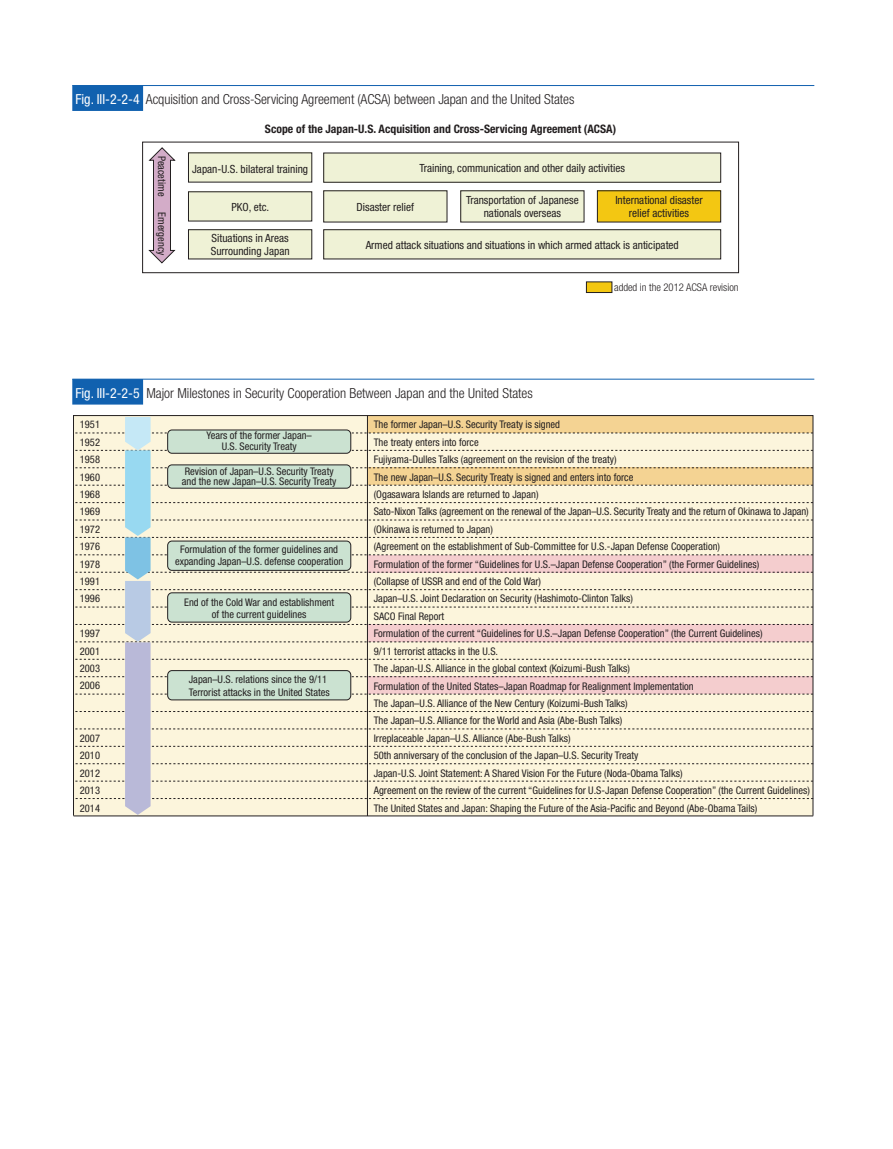
<style>
.page{position:relative;width:893px;height:1149px;background:#fff}
.page>*{position:absolute;margin:0;border:0;box-sizing:border-box;transform-origin:0 0}
.t1{font:300 condensed 13.8px "Helvetica Neue LT Std";letter-spacing:-.005em;color:#231f20}
.t2{font:700 condensed 11.7px "Helvetica Neue LT Std";color:#231f20}
.t3{font:condensed 11.25px/12.8px "Helvetica Neue LT Std";color:#231f20;text-align:center}
.t4{font:300 condensed 10.65px "Helvetica Neue LT Std";color:#231f20}
.t5{font:condensed 10.5px/17.4px "Helvetica Neue LT Std";color:#231f20}
.s1{font-weight:400;color:#fff}
</style>
<div class="page">
<hr style="left:72px;top:85px;width:742px;height:1px;background:#1161af">
<div style="left:72px;top:85px;width:71px;height:26px;background:#1161af"></div>
<div style="left:142px;top:142px;width:597px;height:131px;border:1px solid #231f20"></div>
<svg style="left:148px;top:147px;width:28px;height:116px"></svg>
<div style="left:586px;top:282px;width:26px;height:10px;background:#f3c712"></div>
<div style="left:188px;top:153px;width:124px;height:29px;background:#eff2d6"></div>
<div style="left:324px;top:191px;width:123px;height:31px;background:#eff2d6"></div>
<div style="left:324px;top:230px;width:397px;height:29px;background:#eff2d6"></div>
<div style="left:323px;top:229px;width:398px;height:30px;border:1px solid #231f20"></div>
<div style="left:461px;top:191px;width:123px;height:31px;background:#eff2d6"></div>
<div style="left:597px;top:191px;width:124px;height:31px;background:#f3c712"></div>
<div style="left:597px;top:190px;width:124px;height:32px;border:1px solid #231f20"></div>
<div style="left:324px;top:153px;width:397px;height:29px;background:#eff2d6"></div>
<div style="left:188px;top:192px;width:124px;height:29px;background:#eff2d6"></div>
<div style="left:188px;top:230px;width:124px;height:29px;background:#eff2d6"></div>
<div style="left:188px;top:229px;width:124px;height:30px;border:1px solid #231f20"></div>
<hr style="left:72px;top:378px;width:742px;height:1px;background:#1161af">
<div style="left:72px;top:379px;width:71px;height:25px;background:#1161af"></div>
<hr style="left:367px;top:415px;width:1px;height:400px;background:#231f20">
<hr style="left:74px;top:815px;width:739px;height:1px;background:#231f20">
<svg style="left:74px;top:417px;width:739px;height:397px;background:#f1e7d0"></svg>
<div style="left:168px;top:430px;width:183px;height:23px;background:#cbe2d1;border-radius:4px"></div>
<div style="left:167px;top:429px;width:184px;height:24px;border:1px solid #231f20;border-radius:4px"></div>
<div style="left:168px;top:465px;width:183px;height:23px;background:#cbe2d1;border-radius:4px"></div>
<div style="left:167px;top:464px;width:184px;height:24px;border:1px solid #231f20;border-radius:4px"></div>
<div style="left:168px;top:541px;width:183px;height:29px;background:#cbe2d1;border-radius:4px"></div>
<div style="left:167px;top:540px;width:184px;height:30px;border:1px solid #231f20;border-radius:4px"></div>
<div style="left:168px;top:592px;width:183px;height:30px;background:#cbe2d1;border-radius:4px"></div>
<div style="left:167px;top:592px;width:184px;height:30px;border:1px solid #231f20;border-radius:4px"></div>
<div style="left:168px;top:670px;width:183px;height:29px;background:#cbe2d1;border-radius:4px"></div>
<div style="left:167px;top:670px;width:184px;height:30px;border:1px solid #231f20;border-radius:4px"></div>
<h1 class="t1" style="left:76px;top:91px;width:500px"><span class="s1">Fig. III-2-2-4</span> Acquisition and Cross-Servicing Agreement (ACSA) between Japan and the United States</h1>
<p class="t5" style="left:171px;top:156px;width:42px;rotate:90deg">Peacetime</p>
<p class="t5" style="left:171px;top:212px;width:45px;rotate:90deg">Emergency</p>
<p class="t2" style="left:265px;top:122px;width:353px">Scope of the Japan-U.S. Acquisition and Cross-Servicing Agreement (ACSA)</p>
<p class="t3" style="left:192px;top:162px;width:118px">Japan-U.S. bilateral training</p>
<p class="t3" style="left:231px;top:201px;width:39px">PKO, etc.</p>
<p class="t3" style="left:211px;top:232px;width:80px;text-align:left">Situations in Areas<br>Surrounding Japan</p>
<p class="t3" style="left:419px;top:162px;width:207px">Training, communication and other daily activities</p>
<p class="t3" style="left:466px;top:193px;width:114px">Transportation of Japanese nationals overseas</p>
<p class="t3" style="left:615px;top:193px;width:89px">International disaster relief activities</p>
<p class="t3" style="left:357px;top:201px;width:59px">Disaster relief</p>
<p class="t3" style="left:366px;top:239px;width:315px">Armed attack situations and situations in which armed attack is anticipated</p>
<p class="t4" style="left:614px;top:281px;width:126px">added in the 2012 ACSA revision</p>
<h1 class="t1" style="left:76px;top:385px;width:459px"><span class="s1">Fig. III-2-2-5</span> Major Milestones in Security Cooperation Between Japan and the United States</h1>
<p class="t5" style="left:80px;top:415px;width:22px;text-align:justify">1951<br>1952<br>1958<br>1960<br>1968<br>1969<br>1972<br>1976<br>1978<br>1991<br>1996</p>
<p class="t5" style="left:80px;top:624px;width:22px;text-align:justify">1997<br>2001<br>2003<br>2006</p>
<p class="t5" style="left:374px;top:416px;width:436px">The former Japan–U.S. Security Treaty is signed<br>The treaty enters into force<br>Fujiyama-Dulles Talks (agreement on the revision of the treaty)<br>The new Japan–U.S. Security Treaty is signed and enters into force<br>(Ogasawara Islands are returned to Japan)<br>Sato-Nixon Talks (agreement on the renewal of the Japan–U.S. Security Treaty and the return of Okinawa to Japan) (Okinawa is returned to Japan)<br>(Agreement on the establishment of Sub-Committee for U.S.-Japan Defense Cooperation)<br>Formulation of the former “Guidelines for U.S.–Japan Defense Cooperation” (the Former Guidelines)<br>(Collapse of USSR and end of the Cold War)<br>Japan–U.S. Joint Declaration on Security (Hashimoto-Clinton Talks)<br>SACO Final Report<br>Formulation of the current “Guidelines for U.S.–Japan Defense Cooperation” (the Current Guidelines)<br>9/11 terrorist attacks in the U.S.<br>The Japan-U.S. Alliance in the global context (Koizumi-Bush Talks)<br>Formulation of the United States–Japan Roadmap for Realignment Implementation<br>The Japan–U.S. Alliance of the New Century (Koizumi-Bush Talks)<br>The Japan–U.S. Alliance for the World and Asia (Abe-Bush Talks)<br>Irreplaceable Japan–U.S. Alliance (Abe-Bush Talks)<br>50th anniversary of the conclusion of the Japan–U.S. Security Treaty<br>Japan-U.S. Joint Statement: A Shared Vision For the Future (Noda-Obama Talks)</p>
<p class="t5" style="left:207px;top:430px;width:107px;line-height:10.5px;text-align:center">Years of the former Japan–<br>U.S. Security Treaty</p>
<p class="t5" style="left:182px;top:465px;width:156px;line-height:10.5px">Revision of Japan–U.S. Security Treaty and the new Japan–U.S. Security Treaty</p>
<p class="t5" style="left:175px;top:543px;width:170px;line-height:12px;text-align:center">Formulation of the former guidelines and expanding Japan–U.S. defense cooperation</p>
<p class="t5" style="left:184px;top:596px;width:152px;line-height:12px;text-align:center">End of the Cold War and establishment of the current guidelines</p>
<p class="t5" style="left:189px;top:673px;width:143px;line-height:12px">Japan–U.S. relations since the 9/11<br>Terrorist attacks in the United States</p>
<p class="t5" style="left:80px;top:729px;width:22px;text-align:justify">2007<br>2010<br>2012</p>
<p class="t5" style="left:80px;top:781px;width:22px">2013<br>2014</p>
<p class="t5" style="left:374px;top:781px;width:438px">Agreement on the review of the current “Guidelines for U.S-Japan Defense Cooperation” (the Current Guidelines)<br>The United States and Japan: Shaping the Future of the Asia-Pacific and Beyond (Abe-Obama Tails)</p>
</div>
